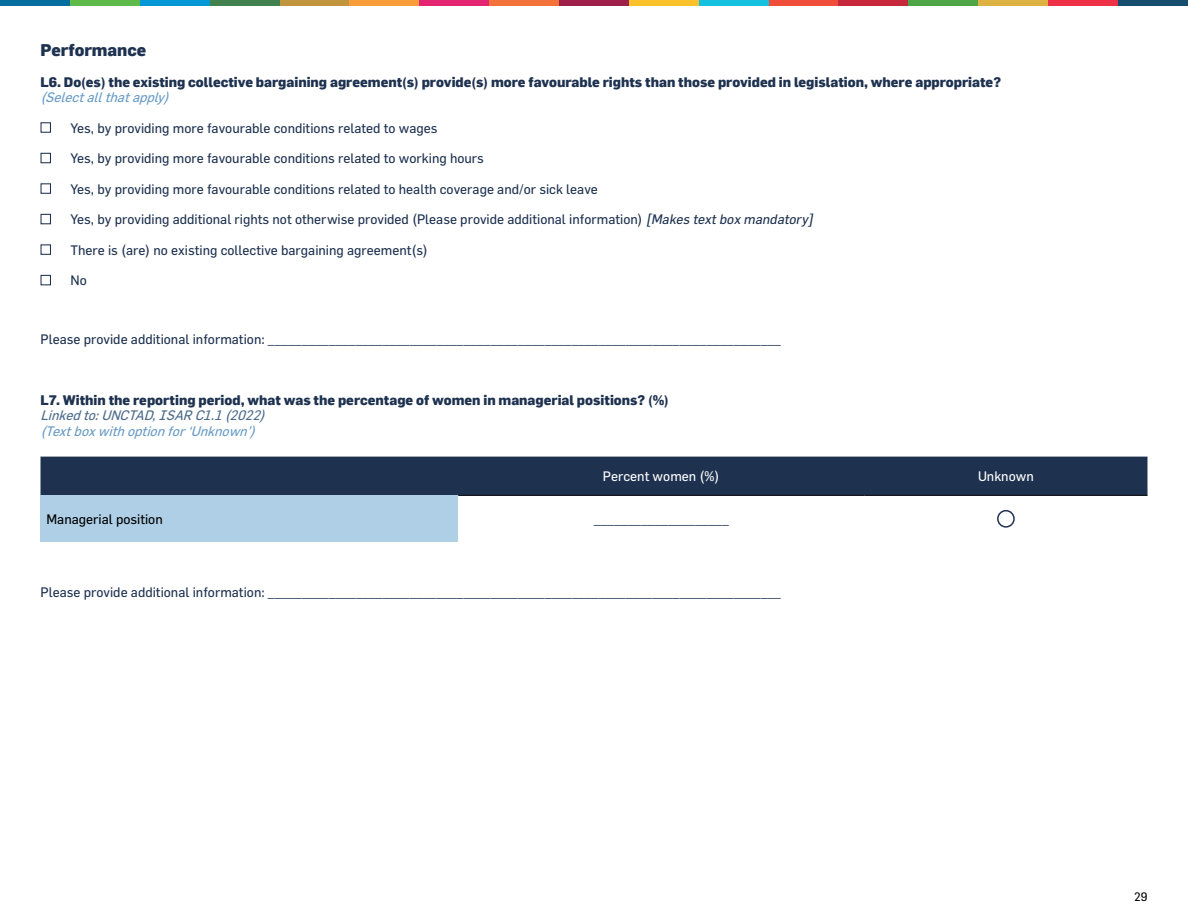
<style>
.page{position:relative;width:1188px;height:918px;background:#fff}
.page>*{position:absolute;margin:0;border:0;box-sizing:border-box;transform-origin:0 0}
.t1{font:800 16.5px "Flama";color:#1e3250}
.t2{font:13.5px "Flama";color:#1e3250}
.t3{font:800 13.5px "Flama";color:#1e3250}
.t4{font:italic 13.5px "Flama";color:#699cc6}
.t5{font:italic 13.5px "Flama";color:#4c6b8b}
.t6{font:13.5px "Flama";color:#fff}
.t7{font:13.5px "Flama";color:#000}
.t8{font:12px "Flama";color:#000}
.s1{font-style:italic}
</style>
<div class="page">
<div style="left:1118px;top:0;width:70px;height:6px;background:#154d6d"></div>
<div style="left:1048px;top:0;width:70px;height:6px;background:#ee3047"></div>
<div style="left:978px;top:0;width:70px;height:6px;background:#deb242"></div>
<div style="left:908px;top:0;width:70px;height:6px;background:#4da548"></div>
<div style="left:838px;top:0;width:70px;height:6px;background:#c7273a"></div>
<div style="left:769px;top:0;width:69px;height:6px;background:#f04e3a"></div>
<div style="left:699px;top:0;width:70px;height:6px;background:#15c1e1"></div>
<div style="left:629px;top:0;width:70px;height:6px;background:#fbc12b"></div>
<div style="left:559px;top:0;width:70px;height:6px;background:#9e1f4a"></div>
<div style="left:489px;top:0;width:70px;height:6px;background:#f3723a"></div>
<div style="left:419px;top:0;width:70px;height:6px;background:#e22471"></div>
<div style="left:349px;top:0;width:70px;height:6px;background:#f99d3a"></div>
<div style="left:279px;top:0;width:70px;height:6px;background:#c0953b"></div>
<div style="left:210px;top:0;width:69px;height:6px;background:#41814d"></div>
<div style="left:140px;top:0;width:70px;height:6px;background:#0497d5"></div>
<div style="left:70px;top:0;width:70px;height:6px;background:#5ebb49"></div>
<div style="left:0;top:0;width:70px;height:6px;background:#066e9f"></div>
<div style="left:41px;top:122px;width:10px;height:11px;border:1px solid #1e3250"></div>
<div style="left:41px;top:153px;width:10px;height:10px;border:1px solid #1e3250"></div>
<div style="left:41px;top:183px;width:10px;height:11px;border:1px solid #1e3250"></div>
<div style="left:41px;top:214px;width:10px;height:10px;border:1px solid #1e3250"></div>
<div style="left:41px;top:244px;width:10px;height:11px;border:1px solid #1e3250"></div>
<div style="left:41px;top:275px;width:10px;height:10px;border:1px solid #1e3250"></div>
<div style="left:40px;top:457px;width:1108px;height:38px;background:#1e3250"></div>
<div style="left:40px;top:495px;width:418px;height:47px;background:#aecfe6"></div>
<hr style="left:458px;top:495px;width:406px;height:1px;background:#000">
<hr style="left:864px;top:495px;width:283px;height:1px;background:#000">
<div style="left:997px;top:510px;width:18px;height:18px;border:2px solid #1e3250;border-radius:50%"></div>
<p class="t1" style="left:40px;top:38px;width:107px">Performance</p>
<p class="t3" style="left:40px;top:72px;width:962px">L6. Do(es) the existing collective bargaining agreement(s) provide(s) more favourable rights than those provided in legislation, where appropriate?</p>
<p class="t4" style="left:40px;top:89px;width:134px">(Selectallthatapply)</p>
<p class="t2" style="left:70px;top:120px;width:369px">Yes, by providing more favourable conditions related to wages</p>
<p class="t2" style="left:70px;top:150px;width:415px">Yes, by providing more favourable conditions related to working hours</p>
<p class="t2" style="left:70px;top:181px;width:529px">Yes, by providing more favourable conditions related to health coverage and/or sick leave</p>
<p class="t2" style="left:70px;top:211px;width:747px">Yes, by providing additional rights not otherwise provided (Please provide additional information) <span class="s1">[Makes textbox mandatory]</span></p>
<p class="t2" style="left:70px;top:242px;width:359px">There is (are) no existing collective bargaining agreement(s)</p>
<p class="t2" style="left:70px;top:272px;width:18px">No</p>
<p class="t2" style="left:40px;top:330px;width:742px">Please provide additional information: ____________________________________________________________________________</p>
<p class="t3" style="left:40px;top:390px;width:630px">L7. Within the reporting period, what was the percentage of women in managerial positions? (%)</p>
<p class="t5" style="left:40px;top:407px;width:230px">Linkedto:UNCTAD,ISAR C1.1(2022)</p>
<p class="t4" style="left:40px;top:423px;width:220px">(Textboxwithoptionfor‘Unknown’)</p>
<p class="t6" style="left:603px;top:468px;width:118px">Percent women (%)</p>
<p class="t6" style="left:978px;top:468px;width:57px">Unknown</p>
<p class="t7" style="left:47px;top:511px;width:118px">Managerial position</p>
<p class="t2" style="left:594px;top:511px;width:136px">____________________</p>
<p class="t2" style="left:40px;top:584px;width:742px">Please provide additional information: ____________________________________________________________________________</p>
<p class="t8" style="left:1134px;top:889px;width:15px">29</p>
</div>
